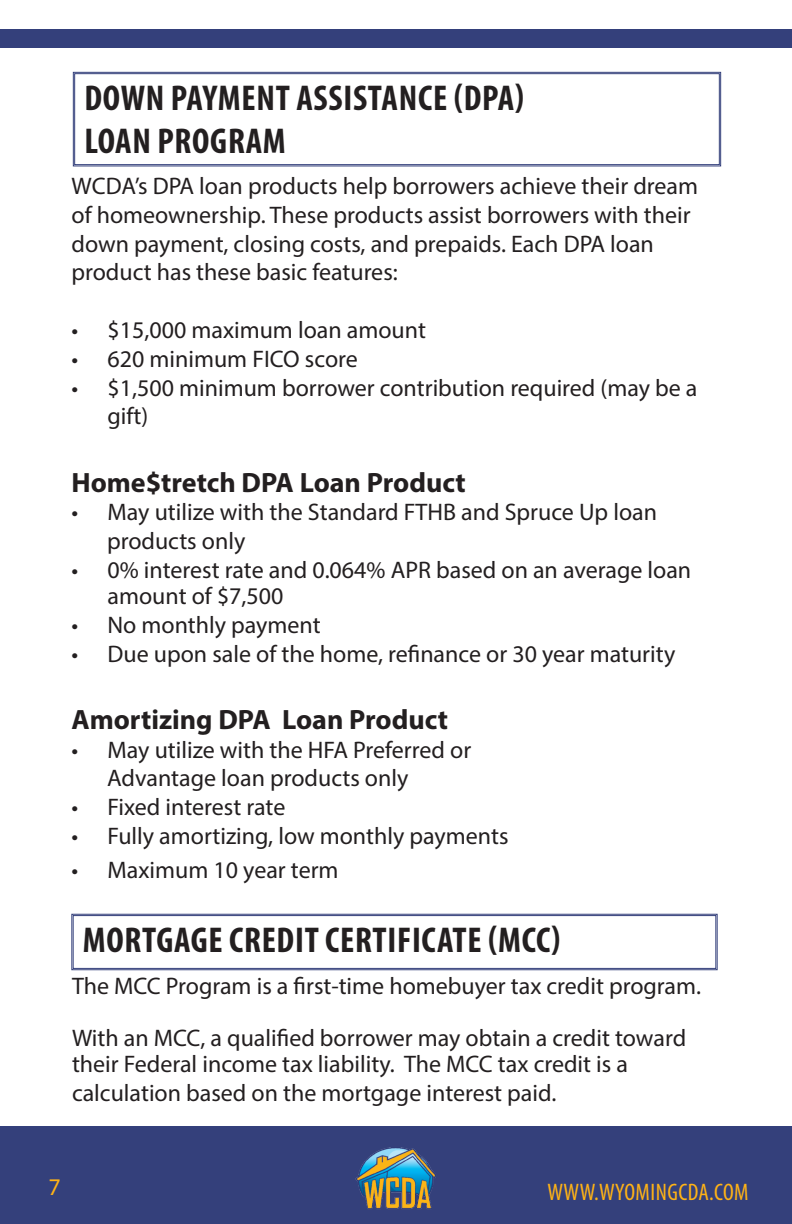
<style>
.page{position:relative;width:792px;height:1224px;background:#fff}
.page>*{position:absolute;margin:0;border:0;box-sizing:border-box;transform-origin:0 0}
.t1{font:700 condensed 36px "Myriad Pro";letter-spacing:.02em;color:#231f20}
.t2{font:700 28px "Myriad Pro";color:#231f20}
.t3{font:24px/28.8px "Myriad Pro";color:#231f20}
.t4{font:condensed 24px "Myriad Pro";letter-spacing:.02em;color:#ffb316}
.t5{font:24px "Myriad Pro";color:#ffb316}
</style>
<div class="page">
<svg style="left:73px;top:72px;width:648px;height:95px"></svg>
<div style="left:74px;top:73px;width:646px;height:92px;border:1px solid #34407b"></div>
<svg style="left:71px;top:914px;width:647px;height:56px"></svg>
<div style="left:73px;top:915px;width:643px;height:54px;border:1px solid #34407b"></div>
<div style="left:0;top:29px;width:792px;height:19px;background:#34407b"></div>
<div style="left:0;top:1126px;width:792px;height:98px;background:#34407b"></div>
<img style="left:356px;top:1147px;width:80px;height:62px">
<p class="t1" style="left:84px;top:76px;width:441px">DOWN PAYMENT ASSISTANCE (DPA)</p>
<p class="t1" style="left:84px;top:119px;width:203px">LOAN PROGRAM</p>
<p class="t3" style="left:72px;top:171px;width:628px">WCDA’s DPA loan products help borrowers achieve their dream of homeownership. These products assist borrowers with their down payment, closing costs, and prepaids. Each DPA loan</p>
<p class="t3" style="left:72px;top:258px;width:328px">product has these basic features:</p>
<p class="t3" style="left:72px;top:315px;width:356px">• $15,000 maximum loan amount</p>
<p class="t3" style="left:72px;top:344px;width:288px">• 620 minimum FICO score</p>
<p class="t3" style="left:108px;top:373px;width:592px;text-indent:-36px">• $1,500 minimum borrower contribution required (may be a gift)</p>
<p class="t2" style="left:72px;top:464px;width:396px">Home$tretch DPA Loan Product</p>
<p class="t3" style="left:72px;top:498px;width:587px">• May utilize with the Standard FTHB and Spruce Up loan</p>
<p class="t3" style="left:107px;top:526px;width:140px">products only</p>
<p class="t3" style="left:108px;top:557px;width:585px;line-height:26px;text-indent:-36px">• 0% interest rate and 0.064% APR based on an average loan amount of $7,500</p>
<p class="t3" style="left:72px;top:610px;width:251px">• No monthly payment</p>
<p class="t3" style="left:72px;top:639px;width:605px">• Due upon sale of the home, refinance or 30 year maturity</p>
<p class="t2" style="left:72px;top:701px;width:378px">Amortizing DPA Loan Product</p>
<p class="t3" style="left:72px;top:735px;width:401px">• May utilize with the HFA Preferred or</p>
<p class="t3" style="left:107px;top:764px;width:303px">Advantage loan products only</p>
<p class="t3" style="left:72px;top:792px;width:215px">• Fixed interest rate</p>
<p class="t3" style="left:72px;top:821px;width:439px">• Fully amortizing, low monthly payments</p>
<p class="t3" style="left:72px;top:855px;width:269px">• Maximum 10 year term</p>
<p class="t1" style="left:83px;top:917px;width:479px">MORTGAGE CREDIT CERTIFICATE (MCC)</p>
<p class="t3" style="left:72px;top:971px;width:631px">The MCC Program is a first-time homebuyer tax credit program.</p>
<p class="t3" style="left:72px;top:1025px;width:616px;line-height:26px">With an MCC, a qualified borrower may obtain a credit toward their Federal income tax liability. The MCC tax credit is a</p>
<p class="t3" style="left:72px;top:1078px;width:486px">calculation based on the mortgage interest paid.</p>
<p class="t5" style="left:49px;top:1172px;width:14px">7</p>
<p class="t4" style="left:547px;top:1177px;width:203px">WWW.WYOMINGCDA.COM</p>
</div>
